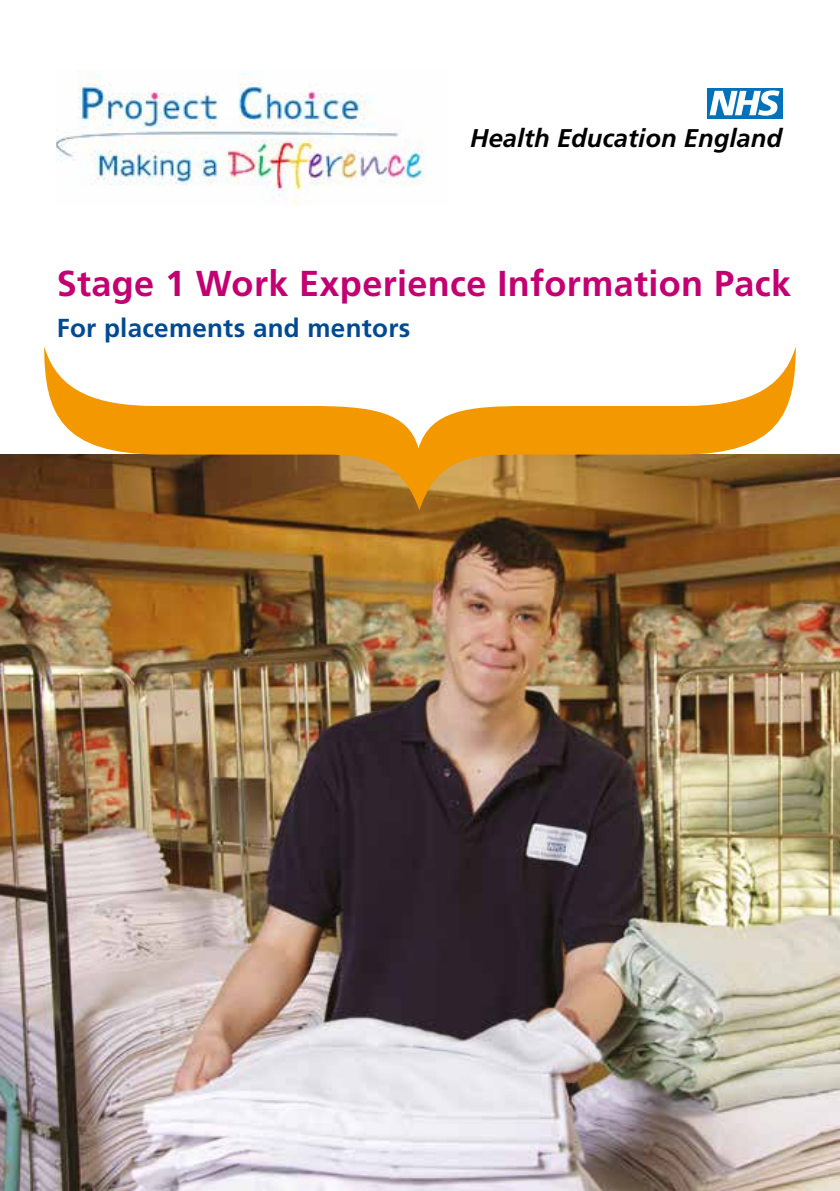
<style>
.page{position:relative;width:840px;height:1191px;background:#fff}
.page>*{position:absolute;margin:0;border:0;box-sizing:border-box;transform-origin:0 0}
.t1{font:700 36px "Frutiger";letter-spacing:.01em;color:#c20071}
.t2{font:700 26px "Frutiger";letter-spacing:.01em;color:#004a93}
.t3{font:italic 700 25.6px "Frutiger";color:#000}
</style>
<div class="page">
<img style="left:0;top:454px;width:839px;height:737px">
<div style="left:707px;top:88px;width:75px;height:30px;background:#0072bb"></div>
<svg style="left:709px;top:90px;width:70px;height:26px"></svg>
<svg style="left:44px;top:346px;width:751px;height:164px"></svg>
<img style="left:57px;top:71px;width:367px;height:133px">
<p class="t3" style="left:470px;top:123px;width:313px">Health Education England</p>
<p class="t1" style="left:57px;top:262px;width:735px">Stage 1 Work Experience Information Pack</p>
<p class="t2" style="left:57px;top:313px;width:355px">For placements and mentors</p>
</div>
